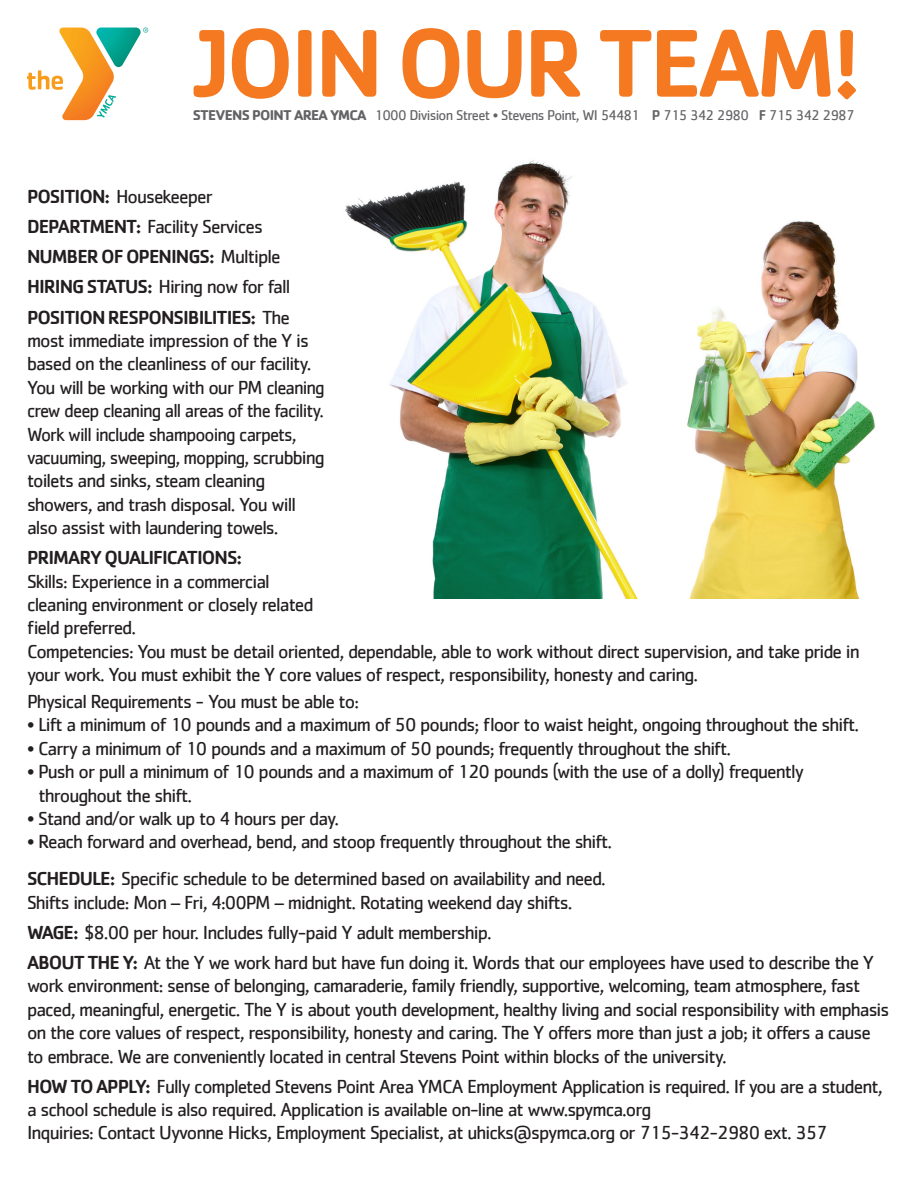
<style>
.page{position:relative;width:918px;height:1188px;background:#fff}
.page>*{position:absolute;margin:0;border:0;box-sizing:border-box;transform-origin:0 0}
.Paragraph_Style_1{font:19.5px/23.4px "Cachet";letter-spacing:-.05em;color:#231f20}
.Paragraph_Style_1-2{font:500 19.5px "Cachet";letter-spacing:-.05em;color:#231f20}
.t1{font:14.7px "Cachet";letter-spacing:-.05em;color:#636366}
.s1{font-weight:700}
.s2{font-weight:500}
.s3{font-weight:400}
</style>
<div class="page">
<img style="left:345px;top:160px;width:530px;height:438px">
<svg style="left:194px;top:28px;width:662px;height:71px"></svg>
<svg style="left:27px;top:28px;width:121px;height:92px"></svg>
<p class="t1" style="left:193px;top:107px;width:663px"><span class="s1">STEVENS POINT AREA YMCA</span> 1000 Division Street • Stevens Point, WI 54481 <span class="s2">P</span> 715 342 2980 <span class="s2">F</span> 715 342 2987</p>
<p class="Paragraph_Style_1" style="left:27px;top:184px;width:187px"><span class="s2">POSITION:</span> Housekeeper</p>
<p class="Paragraph_Style_1" style="left:27px;top:215px;width:237px"><span class="s2">DEPARTMENT:</span> Facility Services</p>
<p class="Paragraph_Style_1-2" style="left:27px;top:245px;width:255px">NUMBER OF OPENINGS: <span class="s3">Multiple</span></p>
<p class="Paragraph_Style_1" style="left:27px;top:275px;width:265px"><span class="s2">HIRING STATUS:</span> Hiring now for fall</p>
<p class="Paragraph_Style_1" style="left:27px;top:305px;width:299px"><span class="s2">POSITION RESPONSIBILITIES:</span> The most immediate impression of the Y is based on the cleanliness of our facility.<br>You will be working with our PM cleaning crew deep cleaning all areas of the facility.<br>Work will include shampooing carpets, vacuuming, sweeping, mopping, scrubbing toilets and sinks, steam cleaning showers, and trash disposal. You will also assist with laundering towels.</p>
<p class="Paragraph_Style_1-2" style="left:27px;top:546px;width:217px">PRIMARY QUALIFICATIONS:</p>
<p class="Paragraph_Style_1" style="left:27px;top:569px;width:288px">Skills: Experience in a commercial cleaning environment or closely related field preferred.</p>
<p class="Paragraph_Style_1" style="left:27px;top:639px;width:834px">Competencies: You must be detail oriented, dependable, able to work without direct supervision, and take pride in your work. You must exhibit the Y core values of respect, responsibility, honesty and caring.</p>
<p class="Paragraph_Style_1" style="left:27px;top:689px;width:334px">Physical Requirements - You must be able to:</p>
<p class="Paragraph_Style_1" style="left:27px;top:713px;width:834px">• Lift a minimum of 10 pounds and a maximum of 50 pounds; floor to waist height, ongoing throughout the shift.</p>
<p class="Paragraph_Style_1" style="left:27px;top:736px;width:706px">• Carry a minimum of 10 pounds and a maximum of 50 pounds; frequently throughout the shift.</p>
<p class="Paragraph_Style_1" style="left:27px;top:760px;width:779px">• Push or pull a minimum of 10 pounds and a maximum of 120 pounds (with the use of a dolly) frequently</p>
<p class="Paragraph_Style_1" style="left:39px;top:783px;width:155px">throughout the shift.</p>
<p class="Paragraph_Style_1" style="left:27px;top:806px;width:314px">• Stand and/or walk up to 4 hours per day.</p>
<p class="Paragraph_Style_1" style="left:27px;top:830px;width:587px">• Reach forward and overhead, bend, and stoop frequently throughout the shift.</p>
<p class="Paragraph_Style_1" style="left:27px;top:867px;width:580px"><span class="s2">SCHEDULE:</span> Specific schedule to be determined based on availability and need.</p>
<p class="Paragraph_Style_1" style="left:27px;top:890px;width:547px">Shifts include: Mon – Fri, 4:00PM – midnight. Rotating weekend day shifts.</p>
<p class="Paragraph_Style_1" style="left:27px;top:920px;width:466px"><span class="s2">WAGE:</span> $8.00 per hour. Includes fully-paid Y adult membership.</p>
<p class="Paragraph_Style_1" style="left:27px;top:950px;width:864px"><span class="s2">ABOUT THE Y:</span> At the Y we work hard but have fun doing it. Words that our employees have used to describe the Y work environment: sense of belonging, camaraderie, family friendly, supportive, welcoming, team atmosphere, fast paced, meaningful, energetic. The Y is about youth development, healthy living and social responsibility with emphasis on the core values of respect, responsibility, honesty and caring. The Y offers more than just a job; it offers a cause to embrace. We are conveniently located in central Stevens Point within blocks of the university.</p>
<p class="Paragraph_Style_1" style="left:27px;top:1074px;width:857px"><span class="s2">HOW TO APPLY:</span> Fully completed Stevens Point Area YMCA Employment Application is required. If you are a student, a school schedule is also required. Application is available on-line at www.spymca.org</p>
<p class="Paragraph_Style_1" style="left:27px;top:1121px;width:802px">Inquiries: Contact Uyvonne Hicks, Employment Specialist, at uhicks@spymca.org or 715-342-2980 ext. 357</p>
</div>
